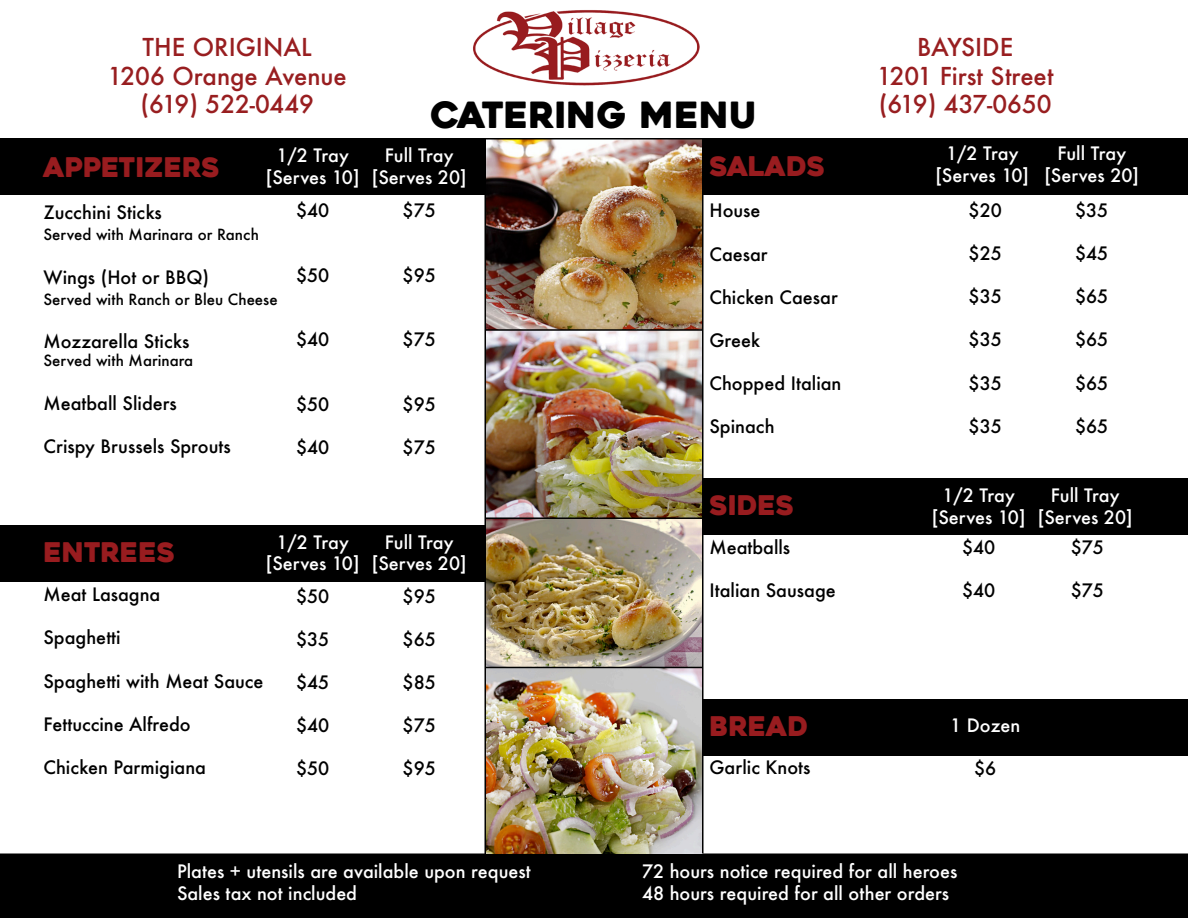
<style>
.page{position:relative;width:1188px;height:918px;background:#fff}
.page>*{position:absolute;margin:0;border:0;box-sizing:border-box;transform-origin:0 0}
.t1{font:36px "Heavitas";color:#000}
.t2{font:27px "Heavitas";color:#981c1f}
.t3{font:500 24px "Futura";color:#981e20}
.t4{font:500 18px "Futura";color:#000}
.t5{font:500 18px "Futura";color:#fff}
.t6{font:500 15px "Futura";color:#000}
</style>
<div class="page">
<div style="left:0;top:138px;width:486px;height:56px;background:#000"></div>
<div style="left:703px;top:138px;width:485px;height:56px;background:#000"></div>
<div style="left:703px;top:699px;width:485px;height:56px;background:#000"></div>
<div style="left:0;top:525px;width:486px;height:57px;background:#000"></div>
<div style="left:702px;top:479px;width:486px;height:56px;background:#000"></div>
<div style="left:1px;top:854px;width:1186px;height:63px;background:#000"></div>
<div style="left:0;top:854px;width:1188px;height:64px;border:2px solid #000"></div>
<img style="left:473px;top:10px;width:227px;height:76px">
<img style="left:486px;top:140px;width:216px;height:189px">
<img style="left:486px;top:331px;width:216px;height:186px">
<img style="left:486px;top:519px;width:216px;height:335px">
<hr style="left:485px;top:329px;width:218px;height:2px;background:#000">
<hr style="left:484px;top:138px;width:218px;height:2px;background:#000">
<hr style="left:485px;top:517px;width:218px;height:2px;background:#000">
<hr style="left:485px;top:667px;width:218px;height:1px;background:#000">
<hr style="left:484px;top:138px;width:2px;height:717px;background:#000">
<hr style="left:702px;top:138px;width:2px;height:716px;background:#000">
<p class="t3" style="left:143px;top:30px;width:171px">THE ORIGINAL</p>
<p class="t3" style="left:108px;top:59px;width:241px">1206 Orange Avenue</p>
<p class="t3" style="left:140px;top:88px;width:175px">(619) 522-0449</p>
<p class="t2" style="left:44px;top:150px;width:178px">APPETIZERS</p>
<p class="t5" style="left:276px;top:143px;width:74px">1/2 Tray</p>
<p class="t5" style="left:266px;top:165px;width:95px">[Serves 10]</p>
<p class="t4" style="left:44px;top:200px;width:120px">Zucchini Sticks</p>
<p class="t6" style="left:44px;top:225px;width:217px">Served with Marinara or Ranch</p>
<p class="t4" style="left:44px;top:265px;width:167px">Wings (Hot or BBQ)</p>
<p class="t6" style="left:44px;top:289px;width:236px">Served with Ranch or Bleu Cheese</p>
<p class="t4" style="left:44px;top:329px;width:147px">Mozzarella Sticks</p>
<p class="t6" style="left:44px;top:351px;width:151px">Served with Marinara</p>
<p class="t4" style="left:44px;top:391px;width:135px">Meatball Sliders</p>
<p class="t4" style="left:44px;top:434px;width:189px">Crispy Brussels Sprouts</p>
<p class="t4" style="left:296px;top:198px;width:35px">$40</p>
<p class="t4" style="left:296px;top:263px;width:35px">$50</p>
<p class="t4" style="left:296px;top:327px;width:35px">$40</p>
<p class="t4" style="left:296px;top:392px;width:35px">$50</p>
<p class="t4" style="left:296px;top:435px;width:35px">$40</p>
<p class="t2" style="left:43px;top:535px;width:133px">ENTREES</p>
<p class="t5" style="left:276px;top:530px;width:74px">1/2 Tray</p>
<p class="t5" style="left:266px;top:551px;width:95px">[Serves 10]</p>
<p class="t4" style="left:44px;top:582px;width:118px">Meat Lasagna</p>
<p class="t4" style="left:44px;top:625px;width:79px">Spaghetti</p>
<p class="t4" style="left:44px;top:669px;width:222px">Spaghetti with Meat Sauce</p>
<p class="t4" style="left:44px;top:712px;width:149px">Fettuccine Alfredo</p>
<p class="t4" style="left:44px;top:755px;width:164px">Chicken Parmigiana</p>
<p class="t4" style="left:296px;top:584px;width:35px">$50</p>
<p class="t4" style="left:296px;top:627px;width:35px">$35</p>
<p class="t4" style="left:296px;top:670px;width:35px">$45</p>
<p class="t4" style="left:296px;top:713px;width:35px">$40</p>
<p class="t4" style="left:296px;top:756px;width:35px">$50</p>
<p class="t1" style="left:430px;top:92px;width:329px">CATERING MENU</p>
<p class="t5" style="left:385px;top:143px;width:70px">Full Tray</p>
<p class="t5" style="left:372px;top:165px;width:96px">[Serves 20]</p>
<p class="t4" style="left:403px;top:198px;width:35px">$75</p>
<p class="t4" style="left:403px;top:263px;width:35px">$95</p>
<p class="t4" style="left:403px;top:327px;width:35px">$75</p>
<p class="t4" style="left:403px;top:392px;width:35px">$95</p>
<p class="t4" style="left:403px;top:435px;width:35px">$75</p>
<p class="t5" style="left:385px;top:530px;width:70px">Full Tray</p>
<p class="t5" style="left:372px;top:551px;width:96px">[Serves 20]</p>
<p class="t4" style="left:403px;top:584px;width:35px">$95</p>
<p class="t4" style="left:403px;top:627px;width:35px">$65</p>
<p class="t4" style="left:403px;top:670px;width:35px">$85</p>
<p class="t4" style="left:403px;top:713px;width:35px">$75</p>
<p class="t4" style="left:403px;top:756px;width:35px">$95</p>
<p class="t2" style="left:710px;top:149px;width:117px">SALADS</p>
<p class="t4" style="left:710px;top:198px;width:53px">House</p>
<p class="t4" style="left:710px;top:242px;width:60px">Caesar</p>
<p class="t4" style="left:710px;top:285px;width:130px">Chicken Caesar</p>
<p class="t4" style="left:710px;top:328px;width:52px">Greek</p>
<p class="t4" style="left:710px;top:371px;width:134px">Chopped Italian</p>
<p class="t4" style="left:710px;top:414px;width:67px">Spinach</p>
<p class="t2" style="left:709px;top:489px;width:86px">SIDES</p>
<p class="t4" style="left:709px;top:535px;width:82px">Meatballs</p>
<p class="t4" style="left:709px;top:578px;width:128px">Italian Sausage</p>
<p class="t2" style="left:710px;top:709px;width:101px">BREAD</p>
<p class="t4" style="left:710px;top:755px;width:102px">Garlic Knots</p>
<p class="t3" style="left:917px;top:30px;width:98px">BAYSIDE</p>
<p class="t3" style="left:877px;top:59px;width:178px">1201 First Street</p>
<p class="t3" style="left:879px;top:88px;width:174px">(619) 437-0650</p>
<p class="t5" style="left:946px;top:141px;width:74px">1/2 Tray</p>
<p class="t5" style="left:936px;top:163px;width:95px">[Serves 10]</p>
<p class="t4" style="left:969px;top:198px;width:35px">$20</p>
<p class="t4" style="left:969px;top:241px;width:35px">$25</p>
<p class="t4" style="left:969px;top:284px;width:35px">$35</p>
<p class="t4" style="left:969px;top:327px;width:35px">$35</p>
<p class="t4" style="left:969px;top:371px;width:35px">$35</p>
<p class="t4" style="left:969px;top:414px;width:35px">$35</p>
<p class="t5" style="left:1057px;top:141px;width:70px">Full Tray</p>
<p class="t5" style="left:1044px;top:163px;width:96px">[Serves 20]</p>
<p class="t4" style="left:1075px;top:198px;width:35px">$35</p>
<p class="t4" style="left:1075px;top:241px;width:35px">$45</p>
<p class="t4" style="left:1075px;top:284px;width:35px">$65</p>
<p class="t4" style="left:1075px;top:327px;width:35px">$65</p>
<p class="t4" style="left:1075px;top:371px;width:35px">$65</p>
<p class="t4" style="left:1075px;top:414px;width:35px">$65</p>
<p class="t5" style="left:942px;top:483px;width:74px">1/2 Tray</p>
<p class="t5" style="left:932px;top:505px;width:95px">[Serves 10]</p>
<p class="t4" style="left:962px;top:535px;width:35px">$40</p>
<p class="t4" style="left:962px;top:578px;width:35px">$40</p>
<p class="t5" style="left:1051px;top:483px;width:70px">Full Tray</p>
<p class="t5" style="left:1038px;top:505px;width:96px">[Serves 20]</p>
<p class="t4" style="left:1071px;top:535px;width:35px">$75</p>
<p class="t4" style="left:1071px;top:578px;width:35px">$75</p>
<p class="t5" style="left:950px;top:713px;width:72px">1 Dozen</p>
<p class="t4" style="left:974px;top:756px;width:24px">$6</p>
<p class="t5" style="left:177px;top:859px;width:355px">Plates + utensils are available upon request</p>
<p class="t5" style="left:177px;top:881px;width:182px">Sales tax not included</p>
<p class="t5" style="left:642px;top:859px;width:317px">72 hours notice required for all heroes</p>
<p class="t5" style="left:642px;top:881px;width:309px">48 hours required for all other orders</p>
</div>
